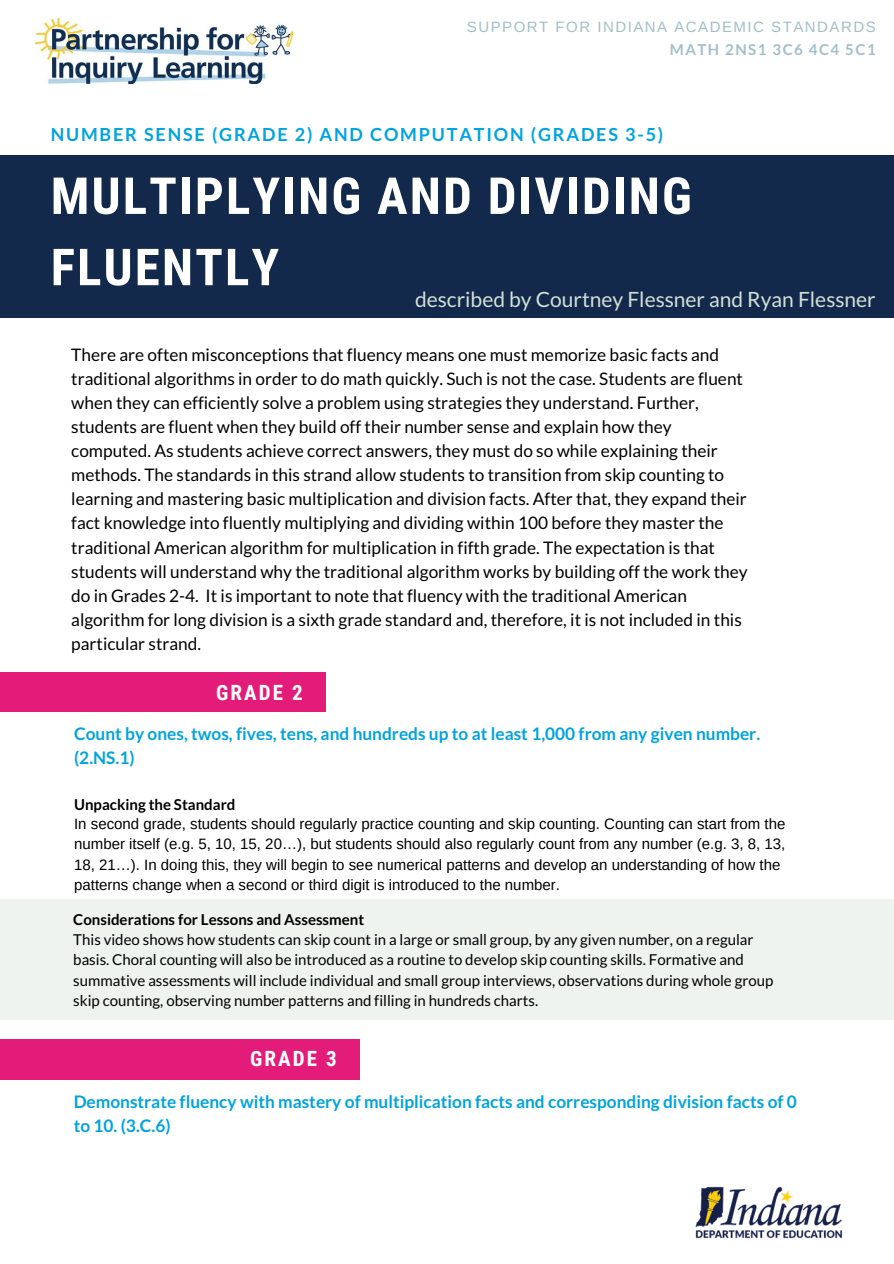
<style>
.page{position:relative;width:894px;height:1264px;background:#fff}
.page>*{position:absolute;margin:0;border:0;box-sizing:border-box;transform-origin:0 0}
.t1{font:700 51px/71.2px "Roboto Condensed";letter-spacing:.04em;color:#fff}
.t2{font:21px "Lato";color:#d1e0d7}
.t3{font:700 21px "Roboto Condensed";letter-spacing:.1em;color:#fff}
.t4{font:700 18px "Lato";letter-spacing:.1em;color:#00a3e0}
.t5{font:17.25px/24px "Lato";color:#000}
.t6{font:700 17.25px/23.7px "Lato";color:#00a3e0}
.t7{font:15px/20.2px "Arimo";color:#000}
.t8{font:15px/20.2px "Lato";color:#000}
.t9{font:700 15px "Lato";color:#000}
.t10{font:15px "Arimo";letter-spacing:.1em;color:#a2bfc7}
.t11{font:700 15px "Lato";letter-spacing:.1em;color:#a2bfc7}
</style>
<div class="page">
<div style="left:0;top:155px;width:893px;height:163px;background:#13294b"></div>
<div style="left:0;top:672px;width:326px;height:39px;background:#e31c79"></div>
<div style="left:0;top:899px;width:893px;height:121px;background:#eef3f0"></div>
<img style="left:35px;top:18px;width:257px;height:66px">
<div style="left:0;top:1039px;width:359px;height:40px;background:#e31c79"></div>
<img style="left:695px;top:1186px;width:147px;height:53px">
<p class="t10" style="left:467px;top:19px;width:410px">SUPPORT FOR INDIANA ACADEMIC STANDARDS</p>
<p class="t11" style="left:669px;top:40px;width:207px">MATH 2NS1 3C6 4C4 5C1</p>
<p class="t4" style="left:51px;top:124px;width:614px">NUMBER SENSE (GRADE 2) AND COMPUTATION (GRADES 3-5)</p>
<h1 class="t1" style="left:51px;top:161px;width:642px">MULTIPLYING AND DIVIDING<br>FLUENTLY</h1>
<p class="t2" style="left:415px;top:287px;width:462px">described by Courtney Flessner and Ryan Flessner</p>
<p class="t5" style="left:71px;top:342px;width:677px">There are often misconceptions that fluency means one must memorize basic facts and traditional algorithms in order to do math quickly. Such is not the case. Students are fluent when they can efficiently solve a problem using strategies they understand. Further, students are fluent when they build off their number sense and explain how they computed. As students achieve correct answers, they must do so while explaining their methods. The standards in this strand allow students to transition from skip counting to learning and mastering basic multiplication and division facts. After that, they expand their fact knowledge into fluently multiplying and dividing within 100 before they master the traditional American algorithm for multiplication in fifth grade. The expectation is that students will understand why the traditional algorithm works by building off the work they do in Grades 2-4. It is important to note that fluency with the traditional American algorithm for long division is a sixth grade standard and, therefore, it is not included in this particular strand.</p>
<p class="t3" style="left:216px;top:680px;width:88px">GRADE 2</p>
<p class="t6" style="left:74px;top:721px;width:687px">Count by ones, twos, fives, tens, and hundreds up to at least 1,000 from any given number. (2.NS.1)</p>
<p class="t9" style="left:74px;top:795px;width:163px">Unpacking the Standard</p>
<p class="t7" style="left:74px;top:813px;width:712px">In second grade, students should regularly practice counting and skip counting. Counting can start from the number itself (e.g. 5, 10, 15, 20…), but students should also regularly count from any number (e.g. 3, 8, 13, 18, 21…). In doing this, they will begin to see numerical patterns and develop an understanding of how the patterns change when a second or third digit is introduced to the number.</p>
<p class="t9" style="left:73px;top:910px;width:292px">Considerations for Lessons and Assessment</p>
<p class="t8" style="left:73px;top:929px;width:701px">This video shows how students can skip count in a large or small group, by any given number, on a regular basis. Choral counting will also be introduced as a routine to develop skip counting skills. Formative and summative assessments will include individual and small group interviews, observations during whole group skip counting, observing number patterns and filling in hundreds charts.</p>
<p class="t3" style="left:250px;top:1046px;width:88px">GRADE 3</p>
<p class="t6" style="left:74px;top:1089px;width:724px">Demonstrate fluency with mastery of multiplication facts and corresponding division facts of 0 to 10. (3.C.6)</p>
</div>
